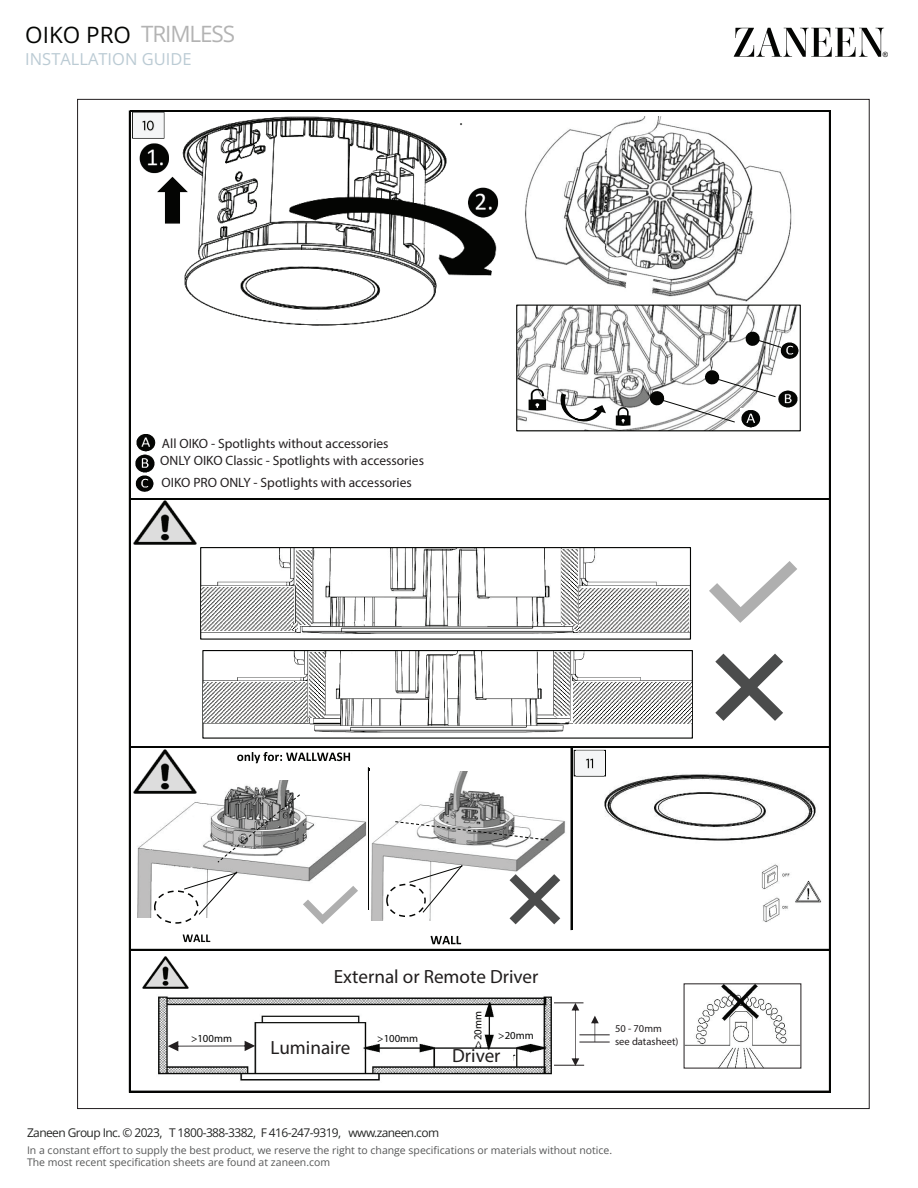
<style>
.page{position:relative;width:918px;height:1188px;background:#fff}
.page>*{position:absolute;margin:0;border:0;box-sizing:border-box;transform-origin:0 0}
.t1{font:22.5px "Open Sans";letter-spacing:-.05em;color:#b3b3b3}
.t2{font:700 22.5px "Open Sans";color:#040503}
.t3{font:19.2px "Myriad Pro";color:#211e1e}
.t4{font:700 16.5px "Open Sans";color:#bbcbd4}
.t5{font:13.5px/17.4px "Myriad Pro";color:#231f20}
.t6{font:12px "Open Sans";letter-spacing:-.05em;color:#252625}
.t7{font:10.8px "Myriad Pro";color:#050504}
.t8{font:300 10.5px/12.6px "Open Sans";color:#565757}
.t9{font:10.5px/12.6px "Myriad Pro";color:#231f20}
.t10{font:7.2px "Arial";color:#040504}
</style>
<div class="page">
<svg style="left:734px;top:28px;width:150px;height:29px"></svg>
<hr style="left:129px;top:111px;width:2px;height:981px;background:#040503">
<hr style="left:829px;top:112px;width:2px;height:980px;background:#040503">
<hr style="left:571px;top:748px;width:1px;height:182px;background:#040503">
<hr style="left:368px;top:768px;width:2px;height:141px;background:#040503">
<hr style="left:131px;top:111px;width:700px;height:1px;background:#040503">
<hr style="left:131px;top:499px;width:700px;height:1px;background:#040503">
<hr style="left:131px;top:746px;width:700px;height:1px;background:#040503">
<hr style="left:131px;top:747px;width:700px;height:1px;background:#040503">
<hr style="left:131px;top:949px;width:700px;height:1px;background:#040503">
<hr style="left:131px;top:1091px;width:700px;height:1px;background:#040503">
<img style="left:133px;top:780px;width:234px;height:137px">
<img style="left:524px;top:116px;width:277px;height:189px">
<img style="left:518px;top:307px;width:280px;height:122px">
<div style="left:516px;top:305px;width:285px;height:126px;border:1px solid #040503"></div>
<img style="left:761px;top:864px;width:61px;height:58px">
<img style="left:143px;top:956px;width:46px;height:32px">
<img style="left:182px;top:117px;width:315px;height:209px">
<img style="left:467px;top:187px;width:32px;height:30px">
<svg style="left:157px;top:176px;width:33px;height:48px"></svg>
<img style="left:139px;top:143px;width:29px;height:31px">
<img style="left:603px;top:773px;width:213px;height:68px">
<img style="left:202px;top:549px;width:487px;height:86px">
<div style="left:200px;top:547px;width:491px;height:93px;border:1px solid #040503"></div>
<img style="left:580px;top:588px;width:109px;height:44px">
<img style="left:202px;top:587px;width:92px;height:43px">
<img style="left:296px;top:551px;width:15px;height:73px">
<img style="left:562px;top:550px;width:15px;height:74px">
<img style="left:204px;top:652px;width:487px;height:81px">
<div style="left:202px;top:650px;width:491px;height:89px;border:1px solid #040503"></div>
<img style="left:573px;top:683px;width:118px;height:40px">
<img style="left:203px;top:682px;width:104px;height:40px">
<img style="left:309px;top:652px;width:15px;height:65px">
<img style="left:555px;top:652px;width:14px;height:63px">
<svg style="left:709px;top:561px;width:88px;height:62px"></svg>
<svg style="left:715px;top:654px;width:68px;height:67px"></svg>
<div style="left:132px;top:112px;width:32px;height:27px;border:1px solid #040503"></div>
<img style="left:133px;top:112px;width:31px;height:27px">
<svg style="left:142px;top:121px;width:12px;height:9px"></svg>
<div style="left:574px;top:750px;width:32px;height:26px;background:#f4f5f6"></div>
<div style="left:574px;top:750px;width:32px;height:26px;border:1px solid #040503"></div>
<img style="left:577px;top:750px;width:26px;height:27px">
<svg style="left:586px;top:759px;width:7px;height:9px"></svg>
<svg style="left:559px;top:393px;width:48px;height:29px"></svg>
<svg style="left:529px;top:389px;width:17px;height:22px"></svg>
<svg style="left:292px;top:624px;width:5px;height:6px"></svg>
<svg style="left:573px;top:625px;width:7px;height:6px"></svg>
<svg style="left:616px;top:407px;width:14px;height:19px"></svg>
<img style="left:740px;top:423px;width:20px;height:5px">
<img style="left:778px;top:390px;width:19px;height:18px">
<img style="left:780px;top:342px;width:19px;height:16px">
<img style="left:136px;top:434px;width:19px;height:17px">
<img style="left:135px;top:455px;width:20px;height:17px">
<img style="left:135px;top:476px;width:19px;height:16px">
<img style="left:133px;top:501px;width:64px;height:44px">
<svg style="left:649px;top:370px;width:127px;height:53px"></svg>
<svg style="left:745px;top:332px;width:37px;height:16px"></svg>
<img style="left:133px;top:750px;width:64px;height:43px">
<svg style="left:237px;top:752px;width:113px;height:11px"></svg>
<img style="left:369px;top:772px;width:196px;height:148px">
<svg style="left:394px;top:821px;width:155px;height:20px"></svg>
<svg style="left:217px;top:794px;width:84px;height:69px"></svg>
<svg style="left:303px;top:886px;width:55px;height:38px"></svg>
<svg style="left:510px;top:874px;width:50px;height:50px"></svg>
<svg style="left:183px;top:934px;width:27px;height:8px"></svg>
<svg style="left:431px;top:936px;width:30px;height:8px"></svg>
<svg style="left:183px;top:871px;width:55px;height:44px"></svg>
<svg style="left:408px;top:864px;width:55px;height:49px"></svg>
<div style="left:154px;top:890px;width:45px;height:34px;border:1px dashed #040503;border-radius:50%"></div>
<div style="left:386px;top:884px;width:40px;height:33px;border:1px dashed #040503;border-radius:50%"></div>
<img style="left:686px;top:985px;width:113px;height:81px">
<svg style="left:572px;top:1003px;width:7px;height:62px"></svg>
<hr style="left:579px;top:1042px;width:31px;height:1px;background:#231f20">
<hr style="left:579px;top:1034px;width:31px;height:1px;background:#231f20">
<svg style="left:591px;top:1016px;width:8px;height:26px"></svg>
<hr style="left:554px;top:1065px;width:30px;height:1px;background:#231f20">
<hr style="left:553px;top:1002px;width:30px;height:1px;background:#231f20">
<img style="left:158px;top:996px;width:396px;height:85px">
<div style="left:440px;top:1050px;width:73px;height:13px;background:#fff"></div>
<div style="left:263px;top:1036px;width:95px;height:32px;background:#fff"></div>
<div style="left:368px;top:1029px;width:68px;height:13px;background:#fff"></div>
<div style="left:472px;top:1009px;width:10px;height:36px;background:#fff"></div>
<div style="left:498px;top:1026px;width:45px;height:16px;background:#fff"></div>
<svg style="left:168px;top:1041px;width:87px;height:10px"></svg>
<h1 class="t1" style="left:141px;top:19px;width:95px">TRIMLESS</h1>
<h1 class="t2" style="left:25px;top:19px;width:107px">OIKO PRO</h1>
<h3 class="t4" style="left:25px;top:48px;width:168px">INSTALLATION GUIDE</h3>
<p class="t5" style="left:160px;top:434px;width:265px">All OIKO - Spotlights without accessories<br>ONLY OIKO Classic - Spotlights with accessories</p>
<p class="t5" style="left:162px;top:474px;width:252px">OIKO PRO ONLY - Spotlights with accessories</p>
<h2 class="t3" style="left:334px;top:965px;width:206px">External or Remote Driver</h2>
<p class="t7" style="left:471px;top:1047px;width:37px;rotate:-90deg">&gt;20mm</p>
<p class="t7" style="left:191px;top:1031px;width:42px">&gt;100mm</p>
<p class="t7" style="left:377px;top:1032px;width:42px">&gt;100mm</p>
<p class="t7" style="left:498px;top:1029px;width:37px">&gt;20mm</p>
<h2 class="t3" style="left:271px;top:1036px;width:81px">Luminaire</h2>
<h2 class="t3" style="left:452px;top:1044px;width:50px">Driver</h2>
<p class="t9" style="left:615px;top:1022px;width:65px">50 - 70mm see datasheet)</p>
<p class="t6" style="left:27px;top:1125px;width:414px">Zaneen Group Inc. © 2023, T 1800-388-3382, F 416-247-9319, www.zaneen.com</p>
<p class="t8" style="left:27px;top:1143px;width:587px">In a constant effort to supply the best product, we reserve the right to change specifications or materials without notice.<br>The most recent specification sheets are found at zaneen.com</p>
<p class="t10" style="left:883px;top:50px;width:7px">®</p>
</div>
